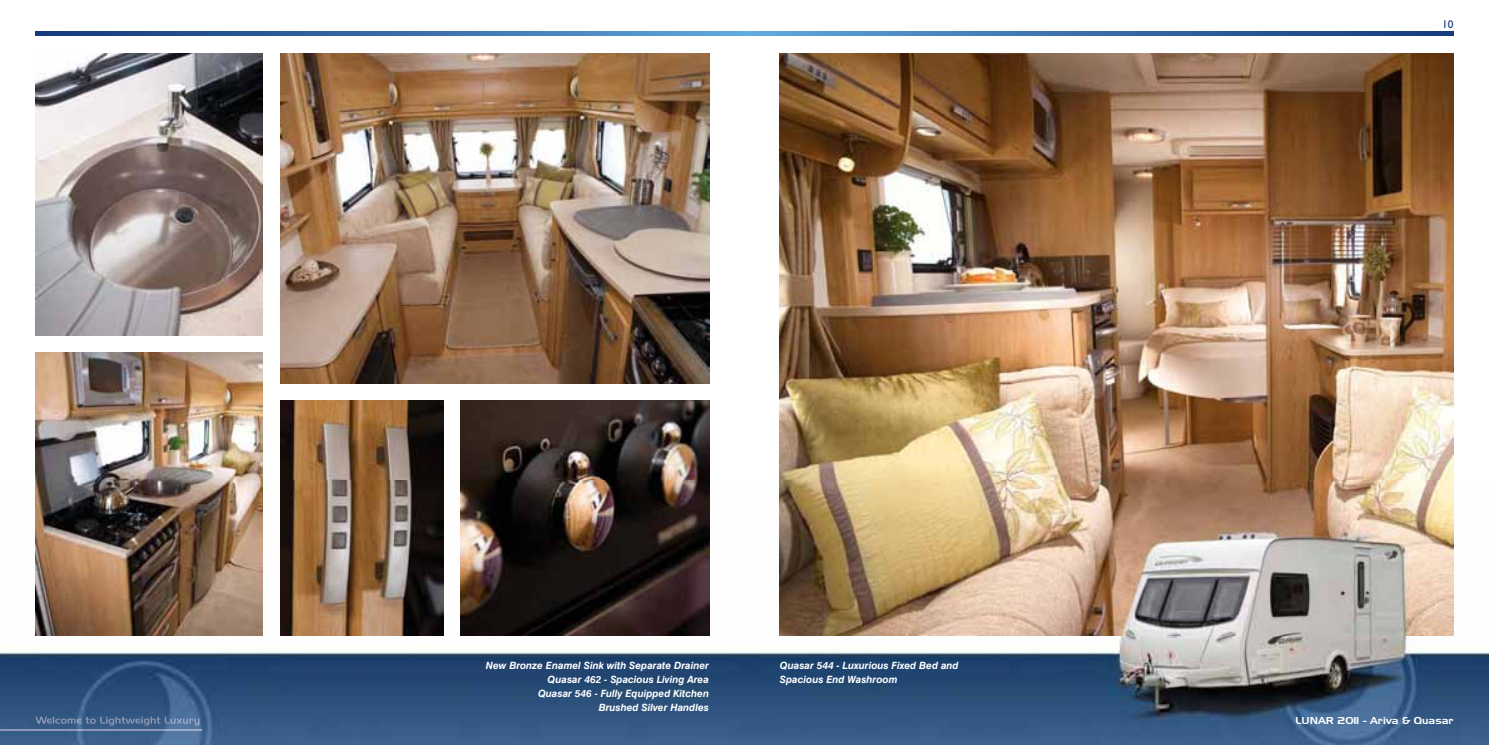
<style>
.page{position:relative;width:1489px;height:745px;background:#fff}
.page>*{position:absolute;margin:0;border:0;box-sizing:border-box;transform-origin:0 0}
.t1{font:11.25px "Humanist 521 BT";color:#15387f}
.t2{font:italic 700 10px/13.8px "Swiss 721 BT";color:#fff;text-align:right}
.t3{font:10px "Slicker";color:#fff;scale:1.1 1}
</style>
<div class="page">
<img style="left:780px;top:53px;width:673px;height:427px">
<img style="left:280px;top:400px;width:163px;height:80px">
<img style="left:461px;top:400px;width:248px;height:80px">
<img style="left:0;top:480px;width:1488px;height:264px">
<img style="left:780px;top:480px;width:673px;height:154px">
<img style="left:280px;top:480px;width:163px;height:154px">
<img style="left:461px;top:480px;width:248px;height:154px">
<svg style="left:744px;top:32px;width:709px;height:3px;background:#396eaa"></svg>
<img style="left:35px;top:716px;width:105px;height:9px">
<img style="left:0;top:729px;width:201px;height:1px">
<svg style="left:35px;top:32px;width:709px;height:3px;background:#386da9"></svg>
<img style="left:35px;top:53px;width:227px;height:282px">
<img style="left:35px;top:353px;width:227px;height:281px">
<img style="left:280px;top:53px;width:429px;height:330px">
<p class="t2" style="left:485px;top:659px;width:225px">New Bronze Enamel Sink with Separate Drainer Quasar 462 - Spacious Living Area<br>Quasar 546 - Fully Equipped Kitchen<br>Brushed Silver Handles</p>
<p class="t2" style="left:780px;top:659px;width:180px;text-align:left">Quasar 544 - Luxurious Fixed Bed and<br>Spacious End Washroom</p>
<p class="t1" style="left:1441px;top:20px;width:13px">10</p>
<p class="t3" style="left:1295px;top:716px;width:145px">LUNAR 2011 - Ariva &amp; Quasar</p>
</div>
